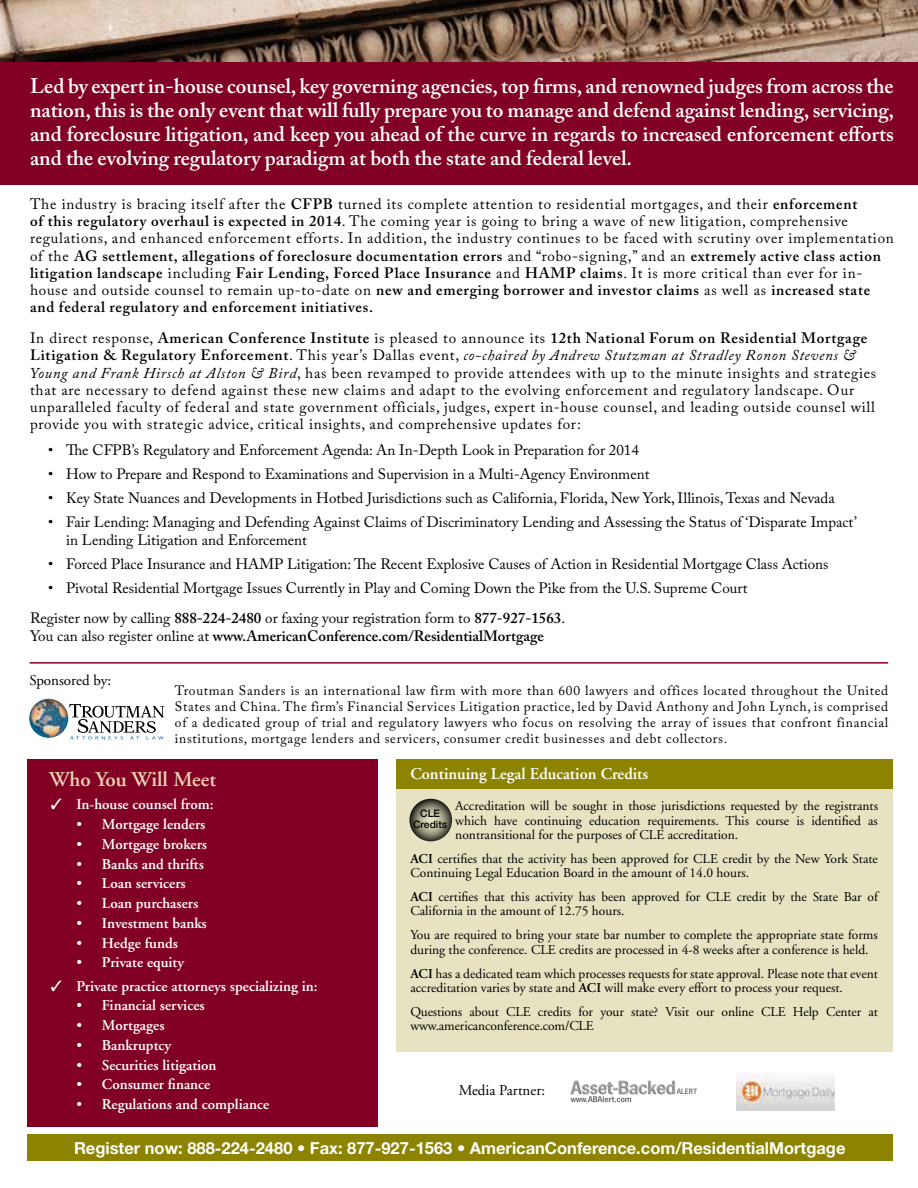
<style>
.page{position:relative;width:918px;height:1188px;background:#fff}
.page>*{position:absolute;margin:0;border:0;box-sizing:border-box;transform-origin:0 0}
.t1{font:600 21px/24px "Adobe Caslon Pro";letter-spacing:-.005em;color:#fff;text-align:justify}
.t2{font:600 21px "Adobe Garamond";color:#ecd1b4}
.t3{font:700 16.5px "Helvetica Neue";color:#fff}
.t4{font:600 16.5px "Adobe Garamond";color:#fff}
.t5{font:15px/17.2px "Adobe Caslon Pro";letter-spacing:.05em;color:#000}
.t6{font:15px/17.2px "Adobe Caslon Pro";color:#000}
.t7{font:600 15px "Adobe Garamond";color:#fff}
.t8{font:600 15px "Adobe Caslon Pro";color:#000}
.t9{font:15px "Adobe Garamond";color:#000}
.t10{font:13.5px/14.2px "Adobe Garamond";color:#000}
.t11{font:13.5px/15.8px "Adobe Caslon Pro";letter-spacing:.05em;color:#000;text-align:justify}
.t12{font:500 10.2px/10.2px "Helvetica Neue";color:#000;text-align:center}
.s1{font-weight:600}
.s2{font-style:italic}
.s3{font-weight:400}
</style>
<div class="page">
<div style="left:27px;top:1134px;width:865px;height:27px;background:#8c8400"></div>
<div style="left:27px;top:759px;width:350px;height:368px;background:#820024"></div>
<div style="left:396px;top:759px;width:496px;height:293px;background:#e7e2c1"></div>
<div style="left:0;top:61px;width:918px;height:123px;background:#820024"></div>
<svg style="left:409px;top:799px;width:43px;height:42px"></svg>
<div style="left:396px;top:759px;width:496px;height:30px;background:#8c8400"></div>
<img style="left:0;top:0;width:918px;height:62px">
<hr style="left:30px;top:662px;width:858px;height:2px;background:#820024">
<img style="left:570px;top:1082px;width:127px;height:21px">
<img style="left:677px;top:1089px;width:20px;height:5px">
<img style="left:571px;top:1096px;width:60px;height:6px">
<img style="left:570px;top:1080px;width:105px;height:14px">
<img style="left:29px;top:699px;width:39px;height:39px;border-radius:20px">
<svg style="left:69px;top:704px;width:96px;height:35px"></svg>
<img style="left:736px;top:1073px;width:99px;height:38px">
<p class="t1" style="left:30px;top:73px;width:866px">Led by expert in-house counsel, key governing agencies, top firms, and renowned judges from across the nation, this is the only event that will fully prepare you to manage and defend against lending, servicing, and foreclosure litigation, and keep you ahead of the curve in regards to increased enforcement efforts and the evolving regulatory paradigm at both the state and federal level.</p>
<p class="t5" style="left:30px;top:195px;width:865px">The industry is bracing itself after the <span class="s1">CFPB</span> turned its complete attention to residential mortgages, and their <span class="s1">enforcement<br>of this regulatory overhaul is expected in 2014</span>. The coming year is going to bring a wave of new litigation, comprehensive regulations, and enhanced enforcement efforts. In addition, the industry continues to be faced with scrutiny over implementation of the <span class="s1">AG settlement, allegations of foreclosure documentation errors</span> and “robo-signing,” and an <span class="s1">extremely active class action litigation landscape</span> including <span class="s1">Fair Lending, Forced Place Insurance</span> and <span class="s1">HAMP claims</span>. It is more critical than ever for in&shy;house and outside counsel to remain up-to-date on <span class="s1">new and emerging borrower and investor claims</span> as well as <span class="s1">increased state and federal regulatory and enforcement initiatives.</span></p>
<p class="t5" style="left:30px;top:329px;width:848px">In direct response, <span class="s1">American Conference Institute</span> is pleased to announce its <span class="s1">12th National Forum on Residential Mortgage Litigation &amp; Regulatory Enforcement</span>. This year’s Dallas event, <span class="s2">co-chaired by Andrew Stutzman at Stradley Ronon Stevens &amp; Young and Frank Hirsch at Alston &amp; Bird</span>, has been revamped to provide attendees with up to the minute insights and strategies that are necessary to defend against these new claims and adapt to the evolving enforcement and regulatory landscape. Our unparalleled faculty of federal and state government officials, judges, expert in-house counsel, and leading outside counsel will provide you with strategic advice, critical insights, and comprehensive updates for:</p>
<p class="t6" style="left:48px;top:441px;width:592px">• The CFPB’s Regulatory and Enforcement Agenda: An In-Depth Look in Preparation for 2014</p>
<p class="t6" style="left:48px;top:465px;width:603px">• How to Prepare and Respond to Examinations and Supervision in a Multi-Agency Environment</p>
<p class="t6" style="left:48px;top:489px;width:788px">• Key State Nuances and Developments in Hotbed Jurisdictions such as California, Florida, New York, Illinois,Texas and Nevada</p>
<p class="t6" style="left:66px;top:513px;width:792px;text-indent:-18px">• Fair Lending: Managing and Defending Against Claims of Discriminatory Lending and Assessing the Status of ‘Disparate Impact’ in Lending Litigation and Enforcement</p>
<p class="t6" style="left:48px;top:555px;width:782px">• Forced Place Insurance and HAMP Litigation: The Recent Explosive Causes of Action in Residential Mortgage Class Actions</p>
<p class="t6" style="left:30px;top:572px;width:719px;line-height:30.8px;text-indent:18px">• Pivotal Residential Mortgage Issues Currently in Play and Coming Down the Pike from the U.S. Supreme Court<br>Register now by calling <span class="s1">888-224-2480</span> or faxing your registration form to <span class="s1">877-927-1563</span>.</p>
<p class="t8" style="left:30px;top:627px;width:516px"><span class="s3">You can also register online at</span> www.AmericanConference.com/ResidentialMortgage</p>
<p class="t9" style="left:29px;top:672px;width:83px">Sponsored by:</p>
<p class="t11" style="left:175px;top:683px;width:715px">Troutman Sanders is an international law firm with more than 600 lawyers and offices located throughout the United States and China. The firm’s Financial Services Litigation practice, led by David Anthony and John Lynch, is comprised of a dedicated group of trial and regulatory lawyers who focus on resolving the array of issues that confront financial institutions, mortgage lenders and servicers, consumer credit businesses and debt collectors.</p>
<h1 class="t2" style="left:49px;top:767px;width:169px">Who You Will Meet</h1>
<p class="t4" style="left:410px;top:765px;width:239px">Continuing Legal Education Credits</p>
<p class="t7" style="left:51px;top:796px;width:164px">✓ In-house counsel from:</p>
<p class="t7" style="left:76px;top:816px;width:130px"><span class="s3">•</span> Mortgage lenders</p>
<p class="t7" style="left:76px;top:836px;width:132px"><span class="s3">•</span> Mortgage brokers</p>
<p class="t7" style="left:76px;top:856px;width:129px"><span class="s3">•</span> Banks and thrifts</p>
<p class="t7" style="left:76px;top:875px;width:111px"><span class="s3">•</span> Loan servicers</p>
<p class="t7" style="left:76px;top:895px;width:123px"><span class="s3">•</span> Loan purchasers</p>
<p class="t7" style="left:76px;top:915px;width:132px"><span class="s3">•</span> Investment banks</p>
<p class="t7" style="left:76px;top:935px;width:103px"><span class="s3">•</span> Hedge funds</p>
<p class="t7" style="left:76px;top:954px;width:109px"><span class="s3">•</span> Private equity</p>
<p class="t7" style="left:51px;top:978px;width:268px">✓ Private practice attorneys specializing in:</p>
<p class="t7" style="left:76px;top:997px;width:130px"><span class="s3">•</span> Financial services</p>
<p class="t7" style="left:76px;top:1017px;width:90px"><span class="s3">•</span> Mortgages</p>
<p class="t7" style="left:76px;top:1037px;width:96px"><span class="s3">•</span> Bankruptcy</p>
<p class="t7" style="left:76px;top:1057px;width:142px"><span class="s3">•</span> Securities litigation</p>
<p class="t7" style="left:76px;top:1076px;width:135px"><span class="s3">•</span> Consumer finance</p>
<p class="t7" style="left:76px;top:1096px;width:194px"><span class="s3">•</span> Regulations and compliance</p>
<p class="t10" style="left:455px;top:799px;width:424px;text-align:justify">Accreditation will be sought in those jurisdictions requested by the registrants which have continuing education requirements. This course is identified as nontransitional for the purposes of CLE accreditation.</p>
<p class="t10" style="left:410px;top:852px;width:469px"><span class="s1">ACI</span> certifies that the activity has been approved for CLE credit by the New York State<br>Continuing Legal Education Board in the amount of 14.0 hours.</p>
<p class="t10" style="left:410px;top:890px;width:469px"><span class="s1">ACI</span> certifies that this activity has been approved for CLE credit by the State Bar of<br>California in the amount of 12.75 hours.</p>
<p class="t10" style="left:410px;top:928px;width:469px">You are required to bring your state bar number to complete the appropriate state forms during the conference. CLE credits are processed in 4-8 weeks after a conference is held.</p>
<p class="t10" style="left:410px;top:966px;width:469px"><span class="s1">ACI</span> has a dedicated team which processes requests for state approval. Please note that event accreditation varies by state and <span class="s1">ACI</span> will make every effort to process your request.</p>
<p class="t10" style="left:410px;top:1005px;width:469px">Questions about CLE credits for your state? Visit our online CLE Help Center at www.americanconference.com/CLE</p>
<p class="t12" style="left:413px;top:808px;width:36px">CLE<br>Credits</p>
<p class="t9" style="left:459px;top:1082px;width:88px">Media Partner:</p>
<p class="t3" style="left:74px;top:1138px;width:773px">Register now: 888-224-2480 • Fax: 877-927-1563 • AmericanConference.com/ResidentialMortgage</p>
</div>
